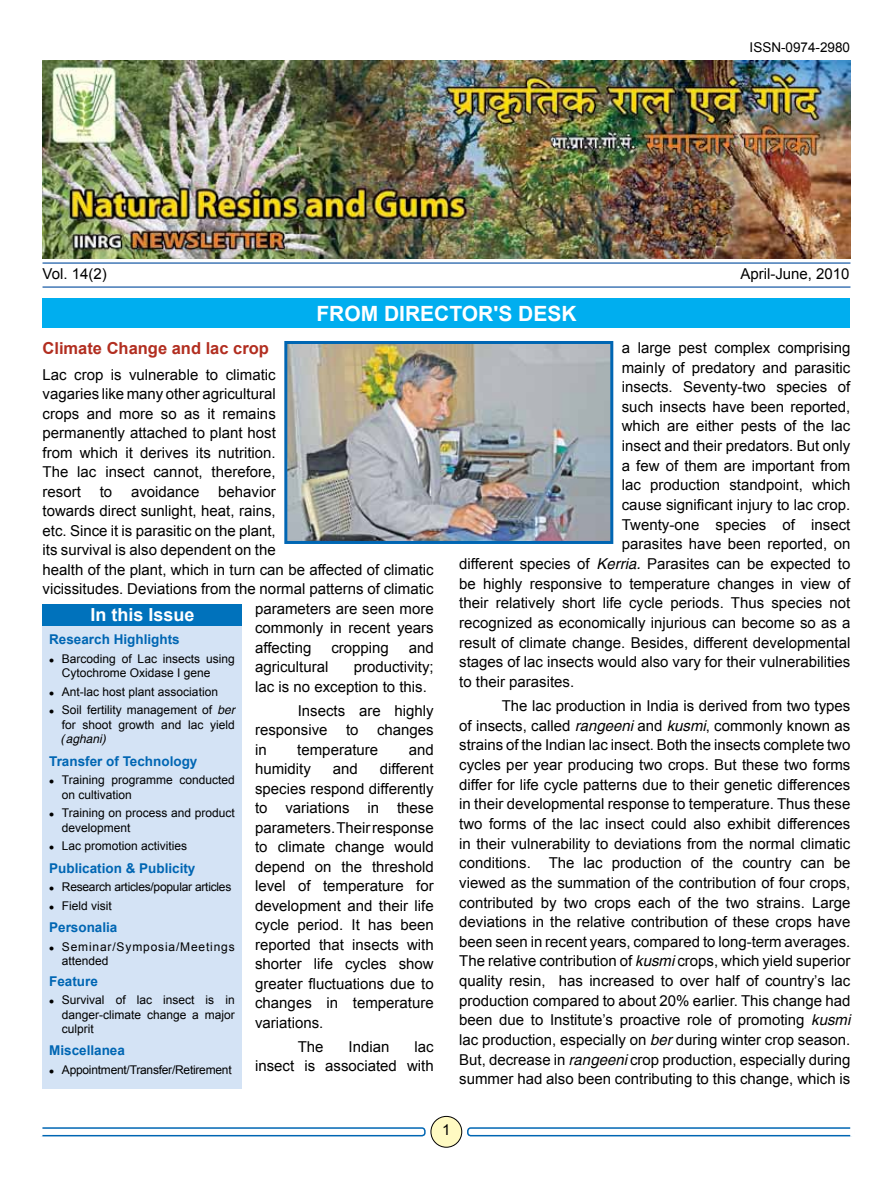
<style>
.page{position:relative;width:893px;height:1191px;background:#fff}
.page>*{position:absolute;margin:0;border:0;box-sizing:border-box;transform-origin:0 0}
.t1{font:700 21px "Arial";color:#fff}
.t2{font:700 18px "Arial";color:#fff}
.t3{font:700 16.5px "Arial";color:#b22e20}
.t4{font:15px/19.5px "Arial";color:#000;text-align:justify}
.t5{font:700 13.5px "Arial";color:#0066b3}
.t6{font:13.5px "Arial";color:#000}
.t7{font:12px/14.4px "Arial";color:#000}
.t8{font:12px/18.6px "Arial";letter-spacing:-.02em;color:#000}
.t9{font:12px/14.4px "Arial";letter-spacing:.07em;color:#000}
.t10{font:italic 12px "Helvetica";color:#000}
.s1{font-family:"Helvetica";font-style:italic}
</style>
<div class="page">
<div style="left:430px;top:1115px;width:33px;height:33px;border:1px solid #fff;border-radius:50%"></div>
<div style="left:431px;top:1116px;width:31px;height:31px;background:#fffac2;border-radius:50%"></div>
<div style="left:431px;top:1116px;width:31px;height:31px;border:1px solid #000;border-radius:50%"></div>
<div style="left:38px;top:1127px;width:388px;height:9px;border:2px solid #0066b3;border-radius:3px"></div>
<hr style="left:38px;top:1126px;width:4px;height:10px;background:#fff">
<div style="left:467px;top:1127px;width:387px;height:9px;border:2px solid #0066b3;border-radius:3px"></div>
<div style="left:850px;top:1126px;width:5px;height:10px;background:#fff"></div>
<img style="left:43px;top:61px;width:807px;height:198px">
<div style="left:43px;top:604px;width:199px;height:485px;background:#d4e3f5"></div>
<div style="left:43px;top:604px;width:199px;height:21px;background:#0072bc"></div>
<div style="left:43px;top:298px;width:807px;height:29px;background:#00aeef"></div>
<hr style="left:43px;top:262px;width:807px;height:2px;background:#034b9e">
<hr style="left:43px;top:286px;width:807px;height:2px;background:#034b9e">
<img style="left:288px;top:345px;width:321px;height:195px">
<div style="left:284px;top:341px;width:329px;height:203px;border:3px solid #0066b3"></div>
<p class="t6" style="left:750px;top:38px;width:102px">ISSN-0974-2980</p>
<p class="t4" style="left:43px;top:264px;width:66px">Vol. 14(2)</p>
<p class="t4" style="left:740px;top:264px;width:111px">April-June, 2010</p>
<h1 class="t1" style="left:316px;top:299px;width:262px">From Director's Desk</h1>
<p class="t3" style="left:43px;top:337px;width:228px">Climate Change and lac crop</p>
<p class="t4" style="left:43px;top:365px;width:235px">Lac crop is vulnerable to climatic vagaries like many other agricultural crops and more so as it remains permanently attached to plant host from which it derives its nutrition.<br>The lac insect cannot, therefore, resort</p>
<p class="t4" style="left:100px;top:482px;width:14px">to</p>
<p class="t4" style="left:131px;top:482px;width:70px">avoidance</p>
<p class="t4" style="left:218px;top:482px;width:59px">behavior</p>
<p class="t4" style="left:43px;top:501px;width:235px">towards direct sunlight, heat, rains,</p>
<p class="t4" style="left:43px;top:521px;width:235px">etc. Since it is parasitic on the plant,</p>
<p class="t4" style="left:43px;top:540px;width:235px">its survival is also dependent on the</p>
<p class="t4" style="left:43px;top:560px;width:393px">health of the plant, which in turn can be affected of climatic</p>
<p class="t4" style="left:43px;top:579px;width:393px">vicissitudes. Deviations from the normal patterns of climatic</p>
<p class="t4" style="left:255px;top:599px;width:180px">parameters are seen more</p>
<p class="t4" style="left:255px;top:618px;width:180px">commonly in recent years</p>
<p class="t4" style="left:255px;top:638px;width:58px">affecting</p>
<p class="t4" style="left:331px;top:638px;width:59px">cropping</p>
<p class="t4" style="left:409px;top:638px;width:27px">and</p>
<p class="t4" style="left:255px;top:657px;width:75px">agricultural</p>
<p class="t2" style="left:90px;top:603px;width:106px">In this Issue</p>
<p class="t5" style="left:49px;top:630px;width:132px">Research Highlights</p>
<p class="t7" style="left:62px;top:651px;width:174px">Barcoding of Lac insects using<br>Cytochrome Oxidase I gene</p>
<p class="t7" style="left:62px;top:682px;width:174px;line-height:18.6px">Ant-lac host plant association<br>Soil fertility management of <span class="s1">ber</span></p>
<p class="t7" style="left:62px;top:717px;width:174px">for shoot growth and lac yield</p>
<p class="t10" style="left:62px;top:732px;width:46px">(aghani)</p>
<p class="t5" style="left:49px;top:752px;width:150px">Transfer of Technology</p>
<p class="t7" style="left:62px;top:773px;width:174px">Training programme conducted on cultivation</p>
<p class="t7" style="left:62px;top:806px;width:174px">Training on process and product development</p>
<p class="t7" style="left:62px;top:839px;width:127px">Lac promotion activities</p>
<p class="t5" style="left:49px;top:859px;width:148px">Publication &amp; Publicity</p>
<p class="t8" style="left:62px;top:878px;width:171px">Research articles/popular articles<br>Field visit</p>
<p class="t5" style="left:49px;top:918px;width:70px">Personalia</p>
<p class="t9" style="left:62px;top:939px;width:174px">Seminar/Symposia/Meetings attended</p>
<p class="t5" style="left:49px;top:972px;width:50px">Feature</p>
<p class="t7" style="left:62px;top:993px;width:174px;text-align:justify">Survival of lac insect is in danger-climate change a major culprit</p>
<p class="t5" style="left:49px;top:1041px;width:77px">Miscellanea</p>
<p class="t8" style="left:62px;top:1060px;width:171px">Appointment/Transfer/Retirement</p>
<p class="t4" style="left:255px;top:657px;width:180px;text-indent:99px">productivity; lac is no exception to this.</p>
<p class="t4" style="left:255px;top:701px;width:180px;text-indent:43px">Insects are highly responsive to changes in</p>
<p class="t4" style="left:297px;top:740px;width:82px">temperature</p>
<p class="t4" style="left:409px;top:740px;width:27px">and</p>
<p class="t4" style="left:255px;top:759px;width:57px">humidity</p>
<p class="t4" style="left:333px;top:759px;width:27px">and</p>
<p class="t4" style="left:255px;top:759px;width:180px;text-indent:125px">different species respond differently to variations in these parameters. Their response to climate change would depend on the threshold level of temperature for development and their life cycle period. It has been reported that insects with shorter life cycles show greater fluctuations due to changes in temperature variations.</p>
<p class="t4" style="left:298px;top:1036px;width:27px">The</p>
<p class="t4" style="left:349px;top:1036px;width:42px">Indian</p>
<p class="t4" style="left:255px;top:1036px;width:180px;text-align:right">lac<br>insect is associated with</p>
<p class="t4" style="left:622px;top:338px;width:230px">a large pest complex comprising</p>
<p class="t4" style="left:622px;top:358px;width:230px">mainly of predatory and parasitic</p>
<p class="t4" style="left:622px;top:377px;width:230px">insects. Seventy-two species of</p>
<p class="t4" style="left:622px;top:397px;width:230px">such insects have been reported,</p>
<p class="t4" style="left:622px;top:416px;width:230px">which are either pests of the lac</p>
<p class="t4" style="left:622px;top:436px;width:230px">insect and their predators. But only</p>
<p class="t4" style="left:622px;top:456px;width:230px">a few of them are important from</p>
<p class="t4" style="left:622px;top:475px;width:230px">lac production standpoint, which</p>
<p class="t4" style="left:622px;top:495px;width:230px">cause significant injury to lac crop.</p>
<p class="t4" style="left:622px;top:515px;width:230px">Twenty-one species of insect</p>
<p class="t4" style="left:622px;top:534px;width:230px">parasites have been reported, on</p>
<p class="t4" style="left:459px;top:554px;width:393px">different species of <span class="s1">Kerria.</span> Parasites can be expected to</p>
<p class="t4" style="left:459px;top:574px;width:393px">be highly responsive to temperature changes in view of</p>
<p class="t4" style="left:459px;top:593px;width:393px">their relatively short life cycle periods. Thus species not</p>
<p class="t4" style="left:459px;top:613px;width:393px">recognized as economically injurious can become so as a</p>
<p class="t4" style="left:459px;top:633px;width:393px">result of climate change. Besides, different developmental</p>
<p class="t4" style="left:459px;top:652px;width:393px">stages of lac insects would also vary for their vulnerabilities</p>
<p class="t4" style="left:459px;top:672px;width:117px">to their parasites.</p>
<p class="t4" style="left:459px;top:696px;width:393px;text-indent:43px">The lac production in India is derived from two types of insects, called <span class="s1">rangeeni</span> and <span class="s1">kusmi</span>, commonly known as strains of the Indian lac insect. Both the insects complete two cycles per year producing two crops. But these two forms differ for life cycle patterns due to their genetic differences in their developmental response to temperature. Thus these two forms of the lac insect could also exhibit differences in their vulnerability to deviations from the normal climatic conditions. The lac production of the country can be viewed as the summation of the contribution of four crops, contributed by two crops each of the two strains. Large deviations in the relative contribution of these crops have been seen in recent years, compared to long-term averages.<br>The relative contribution of <span class="s1">kusmi</span> crops, which yield superior quality resin, has increased to over half of country’s lac production compared to about 20% earlier. This change had been due to Institute’s proactive role of promoting <span class="s1">kusmi </span>lac production, especially on <span class="s1">ber</span> during winter crop season.<br>But, decrease in <span class="s1">rangeeni</span> crop production, especially during summer had also been contributing to this change, which is</p>
<p class="t4" style="left:442px;top:1120px;width:10px">1</p>
</div>
